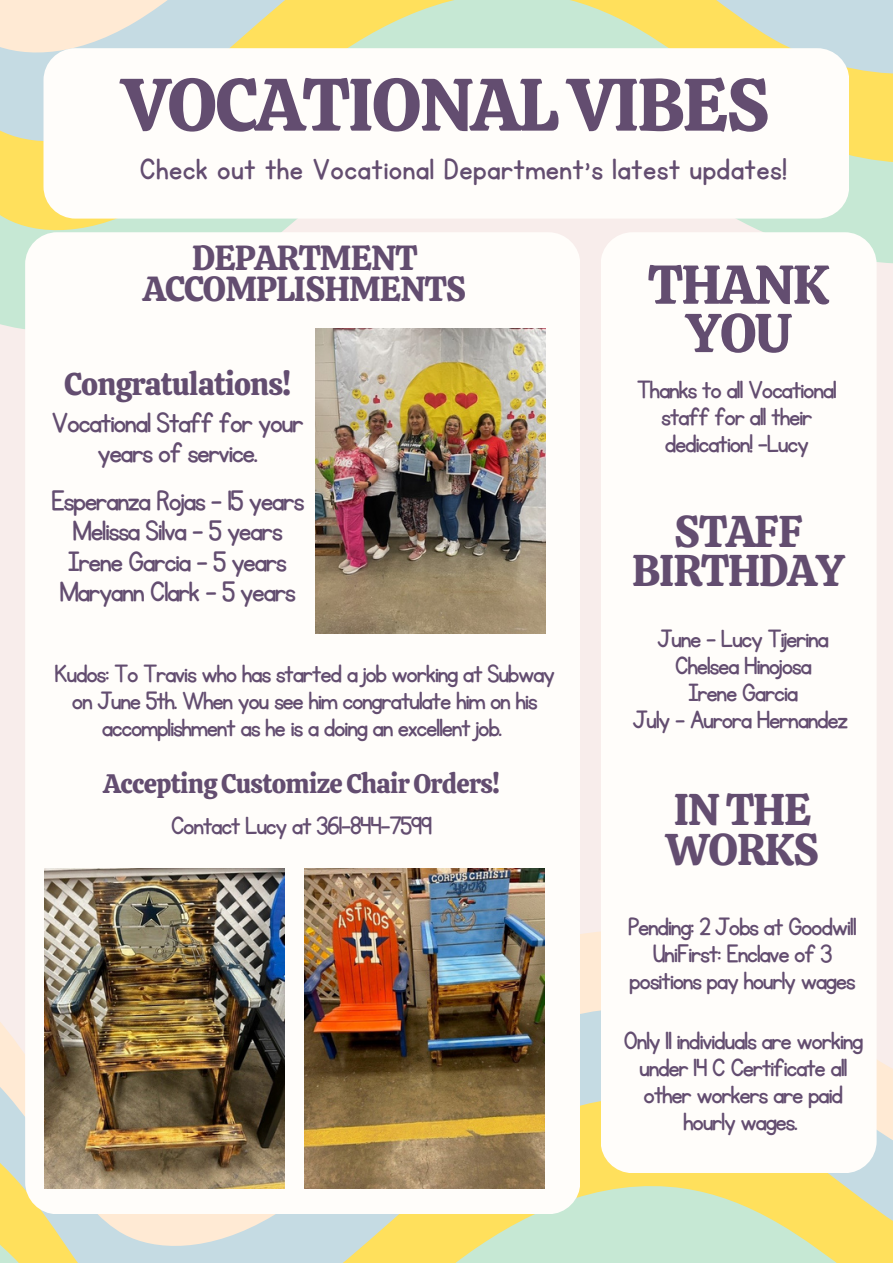
<style>
.page{position:relative;width:893px;height:1264px;background:#fff}
.page>*{position:absolute;margin:0;border:0;box-sizing:border-box;transform-origin:0 0}
.t1{font:74.25px "Calistoga";letter-spacing:-.025em;color:#634d70}
.t2{font:54.75px/48.3px "Calistoga";letter-spacing:-.025em;color:#634d70;text-align:center}
.t3{font:44.25px/39.3px "Calistoga";letter-spacing:-.025em;color:#634d70;text-align:center}
.t4{font:34.65px/30.6px "Calistoga";letter-spacing:-.025em;color:#634d70;text-align:center}
.t5{font:34.2px "KG Primary Penmanship";letter-spacing:.01em;color:#634d70}
.t6{font:32.7px/30.3px "KG Primary Penmanship";letter-spacing:-.045em;color:#634d70;text-align:center}
.t7{font:31.2px "Calistoga";letter-spacing:-.025em;color:#634d70}
.t8{font:29.25px/27px "KG Primary Penmanship";letter-spacing:-.045em;color:#634d70;text-align:center}
.t9{font:26.55px "Calistoga";letter-spacing:-.025em;color:#634d70}
</style>
<div class="page">
<div style="left:0;top:0;width:892px;height:1262px;background:#f8edeb"></div>
<svg style="left:0;top:983px;width:892px;height:89px"></svg>
<svg style="left:0;top:1072px;width:892px;height:89px;background:#e4e1c1"></svg>
<svg style="left:0;top:1161px;width:892px;height:101px;background:#dfe2ab"></svg>
<svg style="left:0;top:0;width:892px;height:329px;background:#e0e3ba"></svg>
<div style="left:25px;top:232px;width:555px;height:981px;background:#fffdfa;border-radius:32px"></div>
<div style="left:43px;top:48px;width:806px;height:170px;background:#fffdfa;border-radius:32px"></div>
<div style="left:600px;top:232px;width:276px;height:940px;background:#fffdfa;border-radius:32px"></div>
<img style="left:316px;top:328px;width:229px;height:305px">
<img style="left:45px;top:868px;width:239px;height:320px">
<img style="left:305px;top:868px;width:239px;height:320px">
<p class="t1" style="left:122px;top:56px;width:649px">VOCATIONAL VIBES</p>
<p class="t5" style="left:139px;top:152px;width:648px">Check out the Vocational Department's latest updates!</p>
<p class="t4" style="left:143px;top:242px;width:325px">DEPARTMENT<br>ACCOMPLISHMENTS</p>
<p class="t7" style="left:64px;top:364px;width:228px">Congratulations!</p>
<p class="t6" style="left:51px;top:408px;width:254px">Vocational Staff for your years of service.</p>
<p class="t6" style="left:51px;top:486px;width:255px">Esperanza Rojas - 15 years</p>
<p class="t6" style="left:73px;top:516px;width:212px">Melissa Silva - 5 years</p>
<p class="t6" style="left:68px;top:547px;width:220px">Irene Garcia - 5 years</p>
<p class="t6" style="left:59px;top:577px;width:238px">Maryann Clark - 5 years</p>
<p class="t8" style="left:55px;top:661px;width:502px">Kudos: To Travis who has started a job working at Subway on June 5th. When you see him congratulate him on his accomplishment as he is a doing an excelent job.</p>
<p class="t9" style="left:104px;top:766px;width:397px">Accepting Customize Chair Orders!</p>
<p class="t8" style="left:171px;top:813px;width:263px">Contact Lucy at 361-844-7599</p>
<p class="t2" style="left:648px;top:260px;width:183px">THANK<br>YOU</p>
<p class="t8" style="left:636px;top:377px;width:202px">Thanks to al Vocational staff for al their dedication! -Lucy</p>
<p class="t3" style="left:632px;top:512px;width:214px">STAFF<br>BIRTHDAY</p>
<p class="t8" style="left:657px;top:625px;width:173px">June - Lucy Tijerina</p>
<p class="t8" style="left:674px;top:652px;width:138px">Chelsea Hinojosa</p>
<p class="t8" style="left:688px;top:679px;width:111px">Irene Garcia</p>
<p class="t8" style="left:632px;top:706px;width:217px">July - Aurora Hernandez</p>
<p class="t3" style="left:665px;top:790px;width:155px;text-align:left">IN THE<br>WORKS</p>
<p class="t8" style="left:628px;top:914px;width:230px">Pending: 2 Jobs at Goodwil</p>
<p class="t8" style="left:629px;top:941px;width:228px">UniFirst: Enclave of 3 positions pay hourly wages</p>
<p class="t8" style="left:623px;top:1028px;width:241px">Only 1 individuals are working under 14 C Certificate al other workers are paid hourly wages.</p>
</div>
